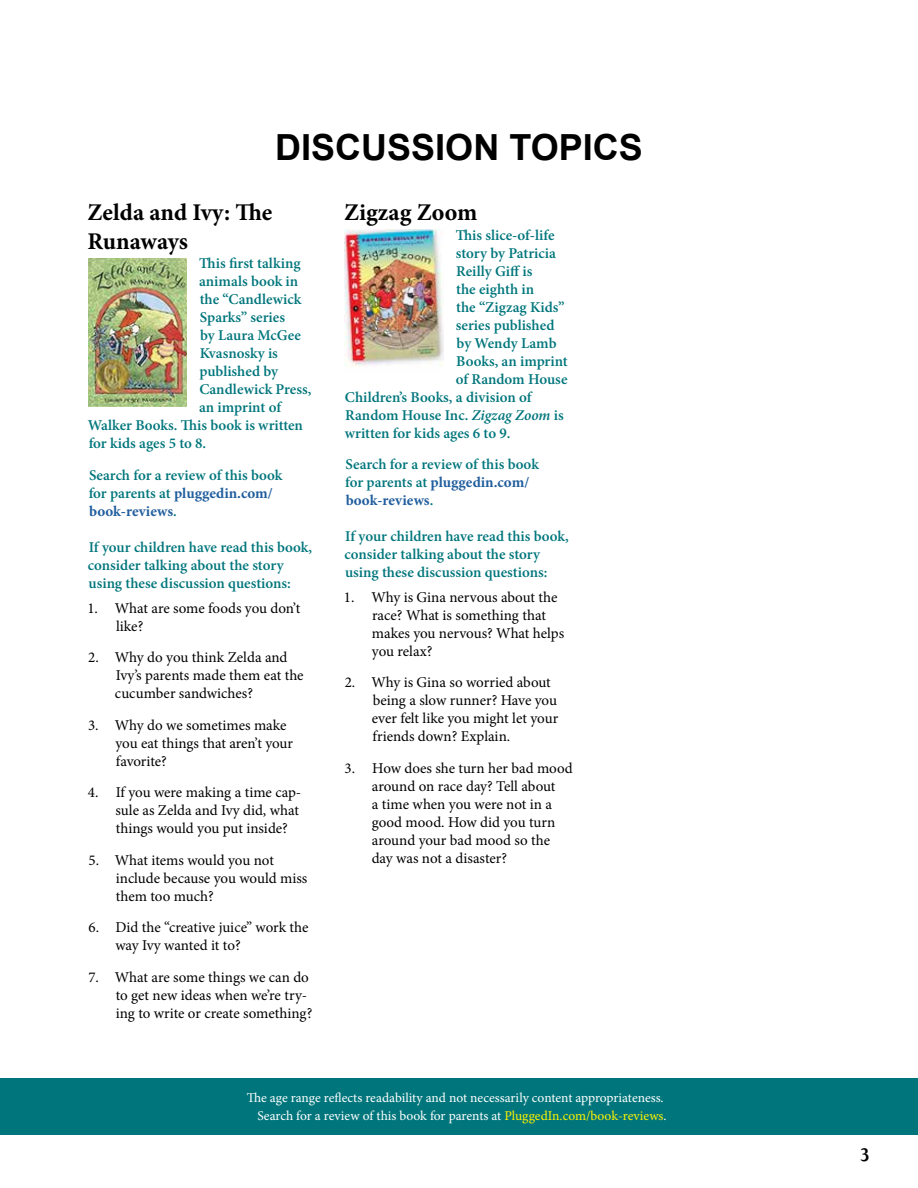
<style>
.page{position:relative;width:918px;height:1188px;background:#fff}
.page>*{position:absolute;margin:0;border:0;box-sizing:border-box;transform-origin:0 0}
.t1{font:700 36px "Arial";color:#000}
.t2{font:700 24px/28.8px "Minion Pro";color:#000}
.t3{font:700 20.25px "Atma Serif OT";color:#000}
.t4{font:15px/18px "Minion Pro";letter-spacing:-.005em;color:#000}
.t5{font:600 15px/18px "Minion Pro";color:#00767c}
.t6{font:13.5px/18.3px "Minion Pro";letter-spacing:-.005em;color:#fff;text-align:right}
.s1{font-weight:700;color:#215e9e}
.s2{font-style:italic}
.s3{color:#fff200}
</style>
<div class="page">
<div style="left:0;top:1078px;width:918px;height:56px;background:#00767c"></div>
<img style="left:89px;top:259px;width:98px;height:148px">
<img style="left:344px;top:230px;width:99px;height:137px">
<h1 class="t1" style="left:275px;top:124px;width:369px">DISCUSSION TOPICS</h1>
<h2 class="t2" style="left:88px;top:198px;width:186px">Zelda and Ivy: The<br>Runaways</h2>
<p class="t5" style="left:199px;top:254px;width:103px">This first talking</p>
<p class="t5" style="left:199px;top:272px;width:101px">animals book in</p>
<p class="t5" style="left:200px;top:290px;width:103px">the “Candlewick</p>
<p class="t5" style="left:200px;top:308px;width:87px">Sparks” series</p>
<p class="t5" style="left:200px;top:326px;width:102px">by Laura McGee</p>
<p class="t5" style="left:200px;top:344px;width:80px">Kvasnosky is</p>
<p class="t5" style="left:199px;top:362px;width:80px">published by</p>
<p class="t5" style="left:199px;top:380px;width:114px">Candlewick Press,</p>
<p class="t5" style="left:199px;top:398px;width:83px">an imprint of</p>
<p class="t5" style="left:88px;top:416px;width:217px">Walker Books. This book is written</p>
<p class="t5" style="left:89px;top:434px;width:119px">for kids ages 5 to 8.</p>
<p class="t5" style="left:89px;top:466px;width:195px">Search for a review of this book for parents at <span class="s1">pluggedin.com/ book-reviews</span>.</p>
<p class="t5" style="left:88px;top:538px;width:226px">If your children have read this book, consider talking about the story using these discussion questions:</p>
<p class="t4" style="left:116px;top:599px;width:186px;text-indent:-29px">1. What are some foods you don’t like?</p>
<p class="t4" style="left:115px;top:648px;width:190px;text-indent:-27px">2. Why do you think Zelda and<br>Ivy’s parents made them eat the cucumber sandwiches?</p>
<p class="t4" style="left:115px;top:716px;width:179px;text-indent:-27px">3. Why do we sometimes make you eat things that aren’t your favorite?</p>
<p class="t4" style="left:115px;top:783px;width:187px;text-indent:-28px">4. If you were making a time cap&shy;sule as Zelda and Ivy did, what things would you put inside?</p>
<p class="t4" style="left:116px;top:851px;width:193px;text-indent:-27px">5. What items would you not include because you would miss them too much?</p>
<p class="t4" style="left:115px;top:918px;width:195px;text-indent:-27px">6. Did the “creative juice” work the way Ivy wanted it to?</p>
<p class="t4" style="left:116px;top:968px;width:198px;text-indent:-27px">7. What are some things we can do to get new ideas when we’re try&shy;ing to write or create something?</p>
<h2 class="t2" style="left:344px;top:198px;width:135px">Zigzag Zoom</h2>
<p class="t5" style="left:456px;top:226px;width:100px">This slice-of-life</p>
<p class="t5" style="left:456px;top:244px;width:102px">story by Patricia</p>
<p class="t5" style="left:456px;top:262px;width:78px">Reilly Giff is</p>
<p class="t5" style="left:456px;top:280px;width:79px">the eighth in</p>
<p class="t5" style="left:456px;top:298px;width:110px">the “Zigzag Kids”</p>
<p class="t5" style="left:456px;top:316px;width:100px">series published</p>
<p class="t5" style="left:457px;top:334px;width:101px">by Wendy Lamb</p>
<p class="t5" style="left:456px;top:352px;width:113px">Books, an imprint</p>
<p class="t5" style="left:456px;top:370px;width:113px">of Random House</p>
<p class="t5" style="left:345px;top:388px;width:188px">Children’s Books, a division of</p>
<p class="t5" style="left:345px;top:406px;width:220px">Random House Inc. <span class="s2">Zigzag Zoom</span> is</p>
<p class="t5" style="left:345px;top:424px;width:167px">written for kids ages 6 to 9.</p>
<p class="t5" style="left:345px;top:455px;width:195px">Search for a review of this book for parents at <span class="s1">pluggedin.com/ book-reviews</span>.</p>
<p class="t5" style="left:344px;top:527px;width:226px">If your children have read this book, consider talking about the story using these discussion questions:</p>
<p class="t4" style="left:372px;top:588px;width:194px;text-indent:-28px">1. Why is Gina nervous about the race? What is something that makes you nervous? What helps you relax?</p>
<p class="t4" style="left:372px;top:674px;width:188px;text-indent:-27px">2. Why is Gina so worried about being a slow runner? Have you ever felt like you might let your friends down? Explain.</p>
<p class="t4" style="left:372px;top:759px;width:203px;text-indent:-27px">3. How does she turn her bad mood around on race day? Tell about<br>a time when you were not in a good mood. How did you turn around your bad mood so the day was not a disaster?</p>
<p class="t6" style="left:247px;top:1088px;width:420px">The age range reflects readability and not necessarily content appropriateness.<br>Search for a review of this book for parents at <span class="s3">PluggedIn.com/book-reviews</span>.</p>
<h3 class="t3" style="left:860px;top:1142px;width:12px">3</h3>
</div>
